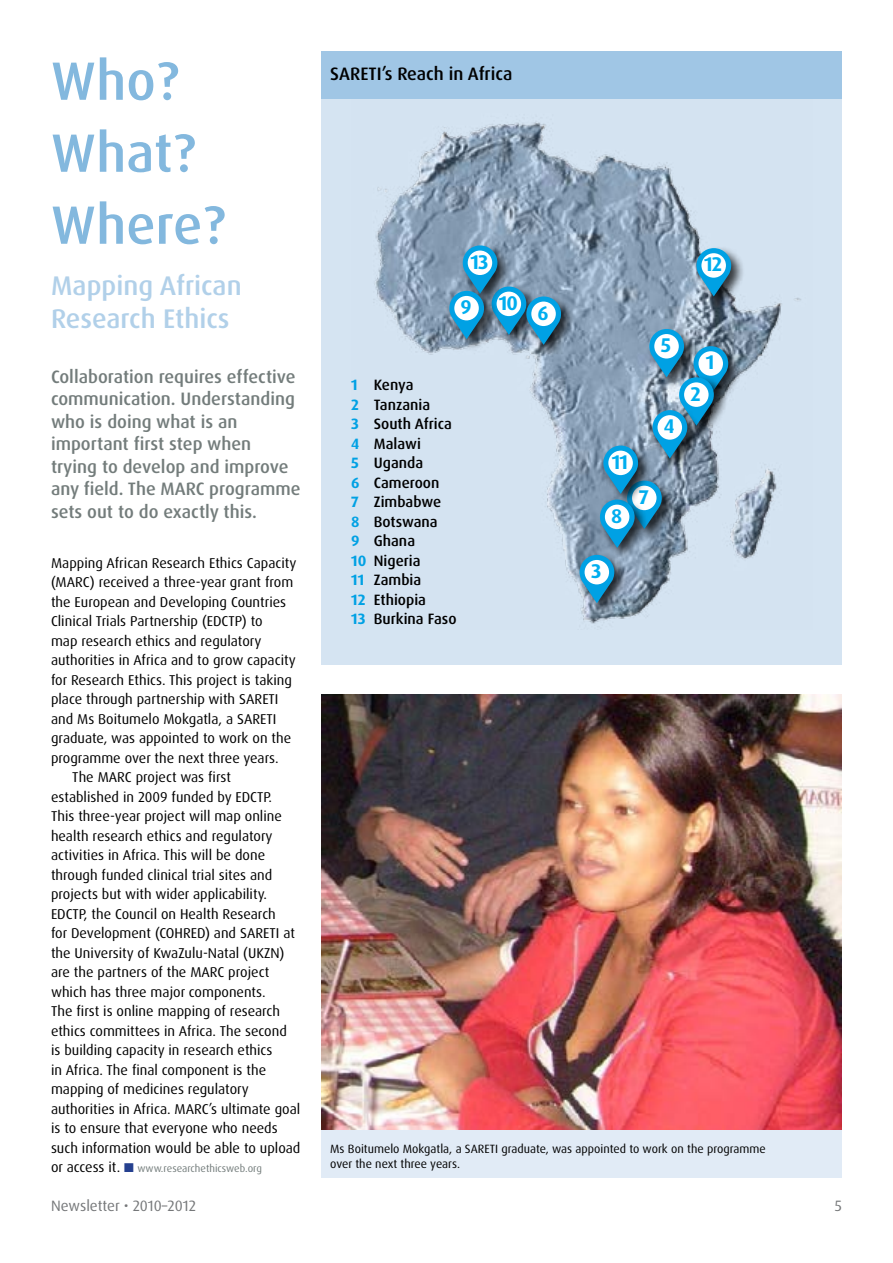
<style>
.page{position:relative;width:893px;height:1263px;background:#fff}
.page>*{position:absolute;margin:0;border:0;box-sizing:border-box;transform-origin:0 0}
.t1{font:500 54px/72px "Dax Pro";color:#83b8de}
.t2{font:500 27px/33px "Dax Pro";color:#b1d0e9}
.t3{font:700 19.8px "Dax Pro";letter-spacing:-.05em;color:#00aeef}
.t4{font:500 18px/22.5px "Dax Pro";color:#737c7b}
.t5{font:500 18px "Dax Pro";color:#000}
.t6{font:500 15px/19.5px "Dax Pro";color:#000}
.t7{font:15px "Dax Pro";color:#757779}
.t8{font:14.25px "Dax Pro";color:#000}
.t9{font:12px/15px "Dax Pro";color:#000}
.t10{font:10.5px "Dax Pro";color:#737c7b}
.s1{font-size:14.25px;color:#000}
.s2{color:#25408f}
.s3{font-weight:700;color:#00a1e4}
</style>
<div class="page">
<div style="left:322px;top:54px;width:520px;height:611px;background:#d5e4f2"></div>
<img style="left:322px;top:695px;width:520px;height:435px">
<div style="left:322px;top:1130px;width:520px;height:48px;background:#e1ebf6"></div>
<img style="left:373px;top:121px;width:428px;height:506px">
<div style="left:692px;top:344px;width:51px;height:65px;background:#000;opacity:.75"></div>
<div style="left:578px;top:553px;width:51px;height:64px;background:#000;opacity:.75"></div>
<svg style="left:580px;top:555px;width:34px;height:48px"></svg>
<div style="left:585px;top:560px;width:24px;height:24px;background:#fff;border-radius:50%"></div>
<div style="left:647px;top:327px;width:51px;height:64px;background:#000;opacity:.75"></div>
<div style="left:490px;top:285px;width:51px;height:64px;background:#000;opacity:.75"></div>
<div style="left:598px;top:498px;width:51px;height:64px;background:#000;opacity:.75"></div>
<div style="left:524px;top:295px;width:51px;height:64px;background:#000;opacity:.75"></div>
<div style="left:694px;top:246px;width:51px;height:65px;background:#000;opacity:.75"></div>
<svg style="left:696px;top:248px;width:35px;height:48px"></svg>
<div style="left:701px;top:253px;width:25px;height:25px;background:#fff;border-radius:50%"></div>
<div style="left:461px;top:243px;width:51px;height:65px;background:#000;opacity:.75"></div>
<svg style="left:600px;top:329px;width:128px;height:219px;background:#7fa4bb"></svg>
<div style="left:608px;top:451px;width:25px;height:24px;background:#fff;border-radius:50%"></div>
<div style="left:322px;top:51px;width:520px;height:48px;background:#a0c6e5"></div>
<div style="left:447px;top:289px;width:51px;height:64px;background:#000;opacity:.75"></div>
<svg style="left:449px;top:245px;width:112px;height:100px;background:#6e9fbb"></svg>
<div style="left:454px;top:296px;width:25px;height:24px;background:#fff;border-radius:50%"></div>
<h1 class="t1" style="left:51px;top:45px;width:176px">Who?<br>What?<br>Where?</h1>
<h2 class="t2" style="left:51px;top:269px;width:192px">Mapping African<br>Research Ethics</h2>
<p class="t4" style="left:51px;top:365px;width:251px">Collaboration requires effective communication. Understanding who is doing what is an important first step when trying to develop and improve any field. The MARC programme sets out to do exactly this.</p>
<p class="t8" style="left:51px;top:554px;width:247px">Mapping African Research Ethics Capacity</p>
<p class="t8" style="left:51px;top:573px;width:244px">(MARC) received a three-year grant from</p>
<p class="t8" style="left:51px;top:593px;width:237px">the European and Developing Countries</p>
<p class="t8" style="left:51px;top:612px;width:213px">Clinical Trials Partnership (EDCTP) to</p>
<p class="t8" style="left:51px;top:632px;width:212px">map research ethics and regulatory</p>
<p class="t8" style="left:51px;top:651px;width:246px">authorities in Africa and to grow capacity</p>
<p class="t8" style="left:51px;top:671px;width:243px">for Research Ethics. This project is taking</p>
<p class="t8" style="left:51px;top:690px;width:229px">place through partnership with SARETI</p>
<p class="t8" style="left:51px;top:710px;width:227px">and Ms Boitumelo Mokgatla, a SARETI</p>
<p class="t8" style="left:51px;top:729px;width:242px">graduate, was appointed to work on the</p>
<p class="t8" style="left:51px;top:749px;width:229px">programme over the next three years.</p>
<p class="t8" style="left:72px;top:768px;width:160px">The MARC project was first</p>
<p class="t8" style="left:51px;top:788px;width:223px">established in 2009 funded by EDCTP.</p>
<p class="t8" style="left:51px;top:807px;width:232px">This three-year project will map online</p>
<p class="t8" style="left:51px;top:827px;width:223px">health research ethics and regulatory</p>
<p class="t8" style="left:51px;top:846px;width:216px">activities in Africa. This will be done</p>
<p class="t8" style="left:51px;top:866px;width:223px">through funded clinical trial sites and</p>
<p class="t8" style="left:51px;top:885px;width:217px">projects but with wider applicability.</p>
<p class="t8" style="left:51px;top:905px;width:226px">EDCTP, the Council on Health Research</p>
<p class="t8" style="left:51px;top:924px;width:245px">for Development (COHRED) and SARETI at</p>
<p class="t8" style="left:51px;top:944px;width:235px">the University of KwaZulu-Natal (UKZN)</p>
<p class="t8" style="left:51px;top:963px;width:220px">are the partners of the MARC project</p>
<p class="t8" style="left:51px;top:983px;width:216px">which has three major components.</p>
<p class="t8" style="left:51px;top:1002px;width:231px">The first is online mapping of research</p>
<p class="t8" style="left:51px;top:1022px;width:237px">ethics committees in Africa. The second</p>
<p class="t8" style="left:51px;top:1041px;width:223px">is building capacity in research ethics</p>
<p class="t8" style="left:51px;top:1060px;width:217px">in Africa. The final component is the</p>
<p class="t8" style="left:51px;top:1080px;width:199px">mapping of medicines regulatory</p>
<p class="t8" style="left:51px;top:1099px;width:251px">authorities in Africa. MARC’s ultimate goal</p>
<p class="t8" style="left:51px;top:1119px;width:228px">is to ensure that everyone who needs</p>
<p class="t8" style="left:51px;top:1138px;width:251px">such information would be able to upload</p>
<p class="t10" style="left:51px;top:1162px;width:212px"><span class="s1">or access it.</span> <span class="s2">■</span> www.researchethicsweb.org</p>
<p class="t5" style="left:330px;top:62px;width:184px">SARETI’s Reach in Africa</p>
<h3 class="t3" style="left:470px;top:249px;width:19px">13</h3>
<h3 class="t3" style="left:704px;top:252px;width:19px">12</h3>
<h3 class="t3" style="left:460px;top:294px;width:13px">9</h3>
<p class="t6" style="left:351px;top:375px;width:107px"><span class="s3">1</span> Kenya<br><span class="s3">2</span> Tanzania<br><span class="s3">3</span> South Africa<br><span class="s3">4</span> Malawi<br><span class="s3">5</span> Uganda<br><span class="s3">6</span> Cameroon<br><span class="s3">7</span> Zimbabwe<br><span class="s3">8</span> Botswana<br><span class="s3">9</span> Ghana<br><span class="s3">10</span> Nigeria<br><span class="s3">11</span> Zambia<br><span class="s3">12</span> Ethiopia<br><span class="s3">13</span> Burkina Faso</p>
<h3 class="t3" style="left:499px;top:290px;width:21px">10</h3>
<h3 class="t3" style="left:537px;top:300px;width:13px">6</h3>
<h3 class="t3" style="left:661px;top:333px;width:12px">5</h3>
<h3 class="t3" style="left:612px;top:449px;width:18px">11</h3>
<h3 class="t3" style="left:611px;top:503px;width:13px">8</h3>
<h3 class="t3" style="left:639px;top:484px;width:12px">7</h3>
<h3 class="t3" style="left:664px;top:414px;width:12px">4</h3>
<h3 class="t3" style="left:591px;top:558px;width:12px">3</h3>
<h3 class="t3" style="left:706px;top:350px;width:10px">1</h3>
<h3 class="t3" style="left:691px;top:381px;width:12px">2</h3>
<p class="t9" style="left:330px;top:1141px;width:437px">Ms Boitumelo Mokgatla, a SARETI graduate, was appointed to work on the programme over the next three years.</p>
<p class="t7" style="left:51px;top:1196px;width:147px">Newsletter • 2010–2012</p>
<p class="t7" style="left:835px;top:1196px;width:9px">5</p>
</div>
